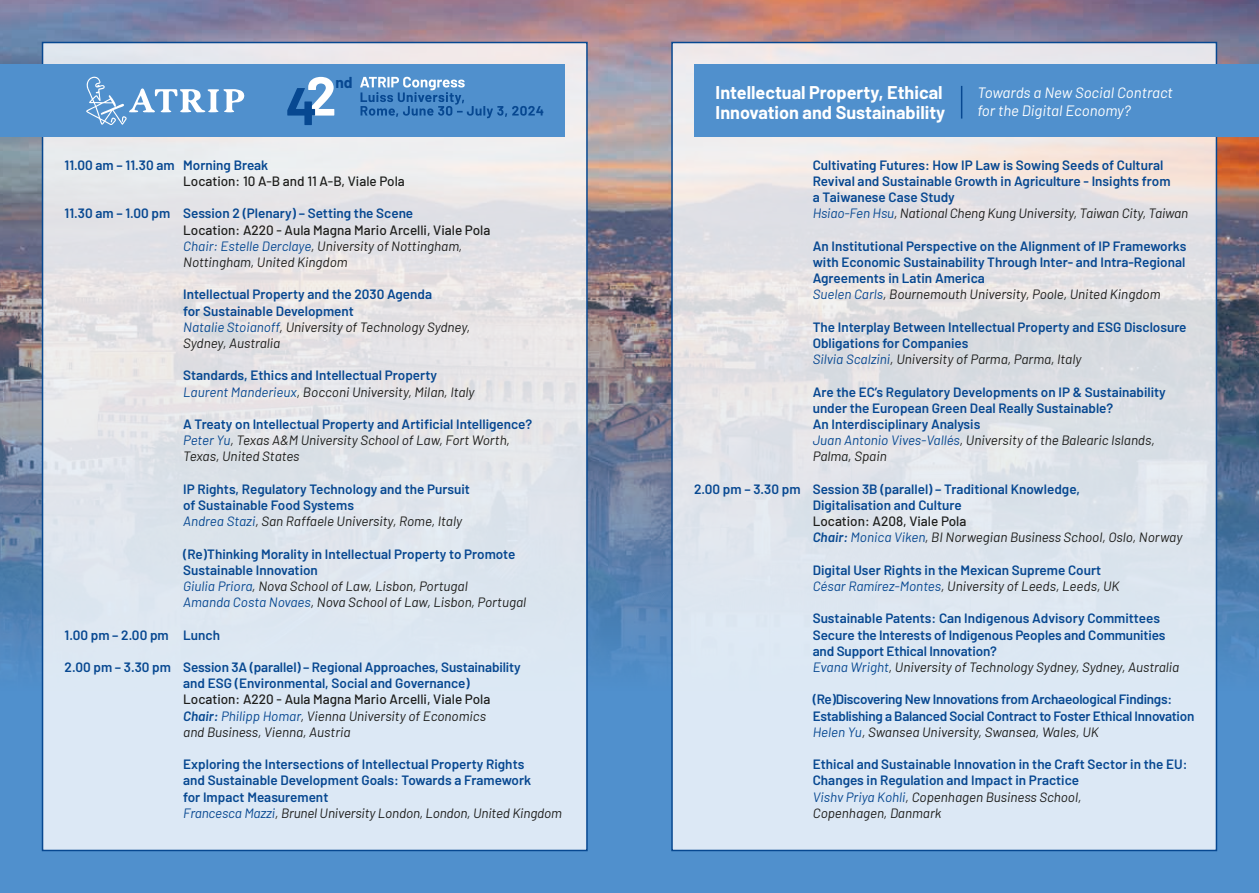
<style>
.page{position:relative;width:1259px;height:893px;background:#fff}
.page>*{position:absolute;margin:0;border:0;box-sizing:border-box;transform-origin:0 0}
.t1{font:700 18px/19.5px "Barlow";color:#fff}
.t2{font:700 15.45px "Barlow";color:#074891}
.t3{font:italic 15px/18px "Barlow";color:#fff}
.t4{font:600 13.5px/16.2px "Barlow";color:#074891}
.t5{font:italic 13.5px/16.2px "Barlow";color:#1d1d1b}
.t6{font:600 13.5px/16.2px "Barlow";letter-spacing:-.02em;color:#074891}
.t7{font:500 13.5px "Barlow";color:#1d1d1b}
.s1{font-weight:500;font-style:normal}
.s2{color:#074891}
.s3{font-weight:400;font-style:italic}
.s4{font-weight:400;font-style:italic;color:#1d1d1b}
.s5{font-weight:600;font-style:normal;color:#074891}
.s6{font-weight:600;color:#074891}
</style>
<div class="page">
<img style="left:0;top:0;width:1259px;height:893px">
<div style="left:43px;top:43px;width:544px;height:807px;background:linear-gradient(to bottom,#ede7e6,#d8e6f4)"></div>
<svg style="left:674px;top:45px;width:540px;height:803px;background:#dfe4eb"></svg>
<div style="left:0;top:65px;width:565px;height:72px;background:#5090cd"></div>
<svg style="left:86px;top:76px;width:159px;height:49px"></svg>
<svg style="left:360px;top:77px;width:183px;height:41px"></svg>
<svg style="left:287px;top:77px;width:47px;height:48px"></svg>
<div style="left:694px;top:65px;width:565px;height:72px;background:#5090cd"></div>
<hr style="left:961px;top:86px;width:1px;height:33px;background:#074891">
<p class="t2" style="left:335px;top:71px;width:19px">nd</p>
<p class="t4" style="left:65px;top:156px;width:205px">11.00 am – 11.30 am Morning Break</p>
<p class="t7" style="left:183px;top:171px;width:223px">Location: 10 A-B and 11 A-B, Viale Pola</p>
<p class="t4" style="left:65px;top:204px;width:350px">11.30 am – 1.00 pm Session 2 (Plenary) – Setting the Scene</p>
<p class="t5" style="left:183px;top:221px;width:309px"><span class="s1">Location: A220 - Aula Magna Mario Arcelli, Viale Pola<br></span><span class="s2">Chair: Estelle Derclaye</span>, University of Nottingham,<br>Nottingham, United Kingdom</p>
<p class="t4" style="left:183px;top:285px;width:289px">Intellectual Property and the 2030 Agenda<br>for Sustainable Development<br><span class="s3">Natalie Stoianoff</span><span class="s4">, University of Technology Sydney, Sydney, Australia</span></p>
<p class="t4" style="left:183px;top:366px;width:293px">Standards, Ethics and Intellectual Property<br><span class="s3">Laurent Manderieux</span><span class="s4">, Bocconi University, Milan, Italy</span></p>
<p class="t5" style="left:183px;top:415px;width:350px"><span class="s5">A Treaty on Intellectual Property and Artificial Intelligence?<br></span><span class="s2">Peter Yu</span>, Texas A&amp;M University School of Law, Fort Worth,<br>Texas, United States</p>
<p class="t4" style="left:183px;top:480px;width:288px">IP Rights, Regulatory Technology and the Pursuit of Sustainable Food Systems<br><span class="s3">Andrea Stazi</span><span class="s4">, San Raffaele University, Rome, Italy</span></p>
<p class="t4" style="left:183px;top:545px;width:344px">(Re)Thinking Morality in Intellectual Property to Promote Sustainable Innovation<br><span class="s3">Giulia Priora</span><span class="s4">, Nova School of Law, Lisbon, Portugal<br></span><span class="s3">Amanda Costa Novaes</span><span class="s4">, Nova School of Law, Lisbon, Portugal</span></p>
<p class="t4" style="left:65px;top:626px;width:157px">1.00 pm – 2.00 pm Lunch</p>
<p class="t4" style="left:183px;top:658px;width:339px;text-indent:-119px">2.00 pm – 3.30 pm Session 3A (parallel) – Regional Approaches, Sustainability and ESG (Environmental, Social and Governance)</p>
<p class="t5" style="left:183px;top:690px;width:309px"><span class="s1">Location: A220 - Aula Magna Mario Arcelli, Viale Pola<br></span><span class="s6">Chair:</span> <span class="s2">Philipp Homar</span>, Vienna University of Economics and Business, Vienna, Austria</p>
<p class="t4" style="left:183px;top:755px;width:380px">Exploring the Intersections of Intellectual Property Rights<br>and Sustainable Development Goals: Towards a Framework<br>for Impact Measurement<br><span class="s3">Francesca Mazzi</span><span class="s4">, Brunel University London, London, United Kingdom</span></p>
<h1 class="t1" style="left:715px;top:81px;width:231px">Intellectual Property, Ethical<br>Innovation and Sustainability</h1>
<p class="t3" style="left:977px;top:83px;width:197px">Towards a New Social Contract for the Digital Economy?</p>
<p class="t4" style="left:812px;top:156px;width:377px">Cultivating Futures: How IP Law is Sowing Seeds of Cultural Revival and Sustainable Growth in Agriculture - Insights from<br>a Taiwanese Case Study<br><span class="s3">Hsiao-Fen Hsu</span><span class="s4">, National Cheng Kung University, Taiwan City, Taiwan</span></p>
<p class="t4" style="left:812px;top:237px;width:375px">An Institutional Perspective on the Alignment of IP Frameworks with Economic Sustainability Through Inter- and Intra-Regional Agreements in Latin America<br><span class="s3">Suelen Carls</span><span class="s4">, Bournemouth University, Poole, United Kingdom</span></p>
<p class="t4" style="left:812px;top:318px;width:375px">The Interplay Between Intellectual Property and ESG Disclosure<br>Obligations for Companies<br><span class="s3">Silvia Scalzini</span><span class="s4">, University of Parma, Parma, Italy</span></p>
<p class="t4" style="left:812px;top:383px;width:355px">Are the EC’s Regulatory Developments on IP &amp; Sustainability under the European Green Deal Really Sustainable?<br>An Interdisciplinary Analysis<br><span class="s3">Juan Antonio Vives-Vallés</span><span class="s4">, University of the Balearic Islands, Palma, Spain</span></p>
<p class="t4" style="left:694px;top:480px;width:387px;text-align:center">2.00 pm – 3.30 pm Session 3B (parallel) – Traditional Knowledge,<br>Digitalisation and Culture</p>
<p class="t5" style="left:812px;top:512px;width:371px"><span class="s1">Location: A208, Viale Pola<br></span><span class="s6">Chair:</span> <span class="s2">Monica Viken</span>, BI Norwegian Business School, Oslo, Norway</p>
<p class="t4" style="left:812px;top:561px;width:308px">Digital User Rights in the Mexican Supreme Court<br><span class="s3">César Ramírez-Montes</span><span class="s4">, University of Leeds, Leeds, UK</span></p>
<p class="t4" style="left:812px;top:609px;width:368px">Sustainable Patents: Can Indigenous Advisory Committees Secure the Interests of Indigenous Peoples and Communities and Support Ethical Innovation?<br><span class="s3">Evana Wright</span><span class="s4">, University of Technology Sydney, Sydney, Australia</span></p>
<p class="t6" style="left:812px;top:690px;width:383px">(Re)Discovering New Innovations from Archaeological Findings:<br>Establishing a Balanced Social Contract to Foster Ethical Innovation<br><span class="s3">Helen Yu</span><span class="s4">, Swansea University, Swansea, Wales, UK</span></p>
<p class="t4" style="left:812px;top:755px;width:376px">Ethical and Sustainable Innovation in the Craft Sector in the EU:<br>Changes in Regulation and Impact in Practice<br><span class="s3">Vishv Priya Kohli</span><span class="s4">, Copenhagen Business School,<br>Copenhagen, Danmark</span></p>
</div>
